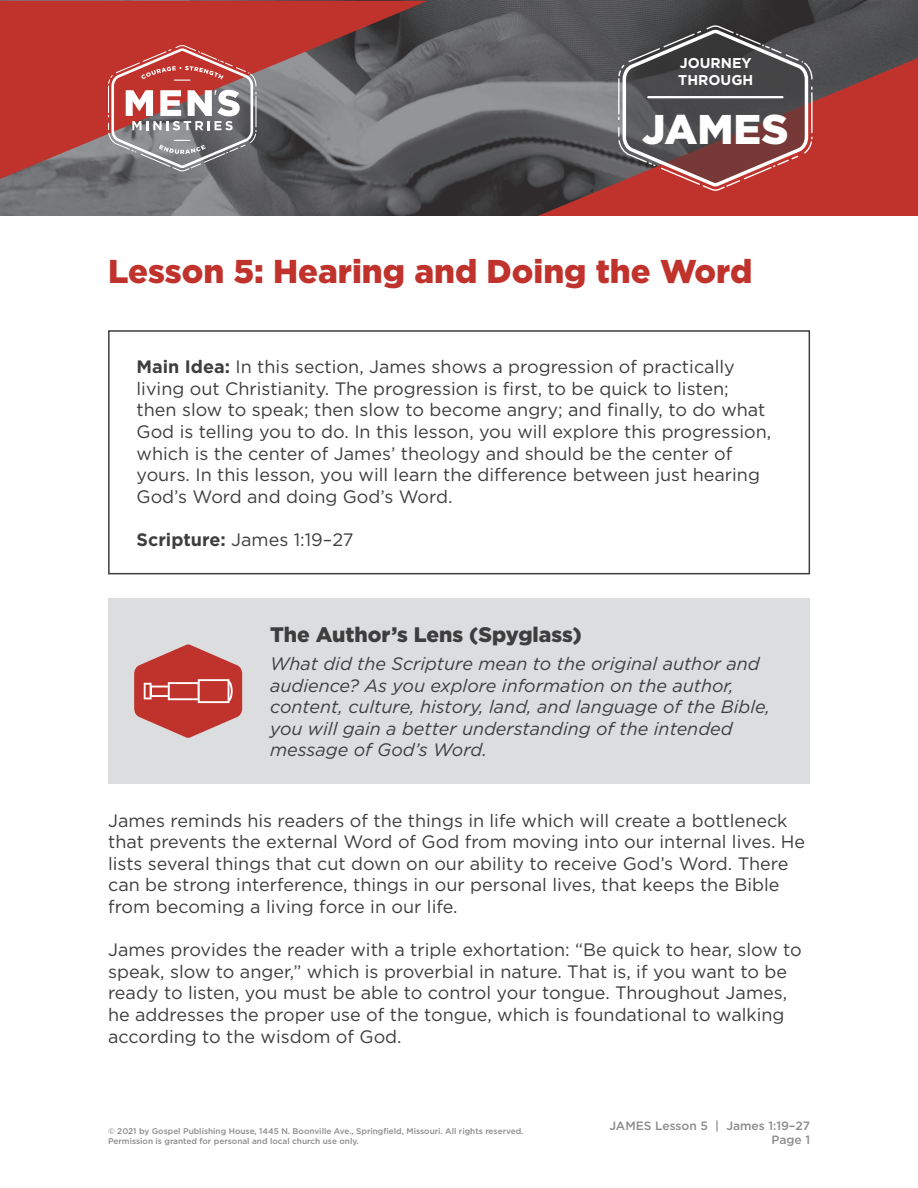
<style>
.page{position:relative;width:918px;height:1188px;background:#fff}
.page>*{position:absolute;margin:0;border:0;box-sizing:border-box;transform-origin:0 0}
.t1{font:900 41.55px "Gotham";color:#fff}
.t2{font:900 33px "Gotham";color:#c0332d}
.t3{font:900 21px "Gotham";color:#3e3e3f}
.t4{font:18px/21.6px "Gotham";color:#3e3e3f}
.t5{font:italic 18px/21.6px "Gotham";color:#3e3e3f}
.t6{font:700 14.25px/17.1px "Gotham";color:#fff}
.t7{font:500 12px/14.4px "Gotham";color:#3e3e3f;text-align:right}
.t8{font:500 8.25px/9.9px "Gotham";color:#3e3e3f}
.s1{font-weight:700}
</style>
<div class="page">
<img style="left:0;top:1px;width:918px;height:215px">
<svg style="left:0;top:1px;width:428px;height:178px;fill:#c0332d"></svg>
<svg style="left:108px;top:45px;width:149px;height:126px"></svg>
<svg style="left:538px;top:58px;width:380px;height:158px;fill:#c0332d"></svg>
<svg style="left:618px;top:25px;width:195px;height:166px"></svg>
<hr style="left:648px;top:96px;width:134px;height:2px;background:#fff">
<div style="left:108px;top:330px;width:702px;height:244px;border:2px solid #3e3e3f"></div>
<div style="left:108px;top:598px;width:702px;height:185px;background:#dcdddf"></div>
<svg style="left:134px;top:644px;width:108px;height:94px"></svg>
<p class="t6" style="left:678px;top:54px;width:77px">JOURNEY<br>THROUGH</p>
<h1 class="t1" style="left:642px;top:100px;width:148px">JAMES</h1>
<h2 class="t2" style="left:108px;top:249px;width:646px">Lesson 5: Hearing and Doing the Word</h2>
<p class="t4" style="left:137px;top:356px;width:636px"><span class="s1">Main Idea:</span> In this section, James shows a progression of practically living out Christianity. The progression is first, to be quick to listen; then slow to speak; then slow to become angry; and finally, to do what God is telling you to do. In this lesson, you will explore this progression, which is the center of James’ theology and should be the center of yours. In this lesson, you will learn the difference between just hearing God’s Word and doing God’s Word.</p>
<p class="t4" style="left:137px;top:528px;width:219px"><span class="s1">Scripture:</span> James 1:19–27</p>
<p class="t3" style="left:270px;top:620px;width:313px">The Author’s Lens (Spyglass)</p>
<p class="t5" style="left:270px;top:653px;width:502px">What did the Scripture mean to the original author and audience? As you explore information on the author, content, culture, history, land, and language of the Bible, you will gain a better understanding of the intended message of God’s Word.</p>
<p class="t4" style="left:108px;top:809px;width:699px">James reminds his readers of the things in life which will create a bottleneck that prevents the external Word of God from moving into our internal lives. He lists several things that cut down on our ability to receive God’s Word. There can be strong interference, things in our personal lives, that keeps the Bible from becoming a living force in our life.</p>
<p class="t4" style="left:108px;top:939px;width:695px">James provides the reader with a triple exhortation: “Be quick to hear, slow to speak, slow to anger,” which is proverbial in nature. That is, if you want to be ready to listen, you must be able to control your tongue. Throughout James, he addresses the proper use of the tongue, which is foundational to walking according to the wisdom of God.</p>
<p class="t8" style="left:108px;top:1126px;width:417px">© 2021 by Gospel Publishing House, 1445 N. Boonville Ave., Springfield, Missouri. All rights reserved.<br>Permission is granted for personal and local church use only.</p>
<p class="t7" style="left:610px;top:1118px;width:202px">JAMES Lesson 5 | James 1:19–27<br>Page 1</p>
</div>
